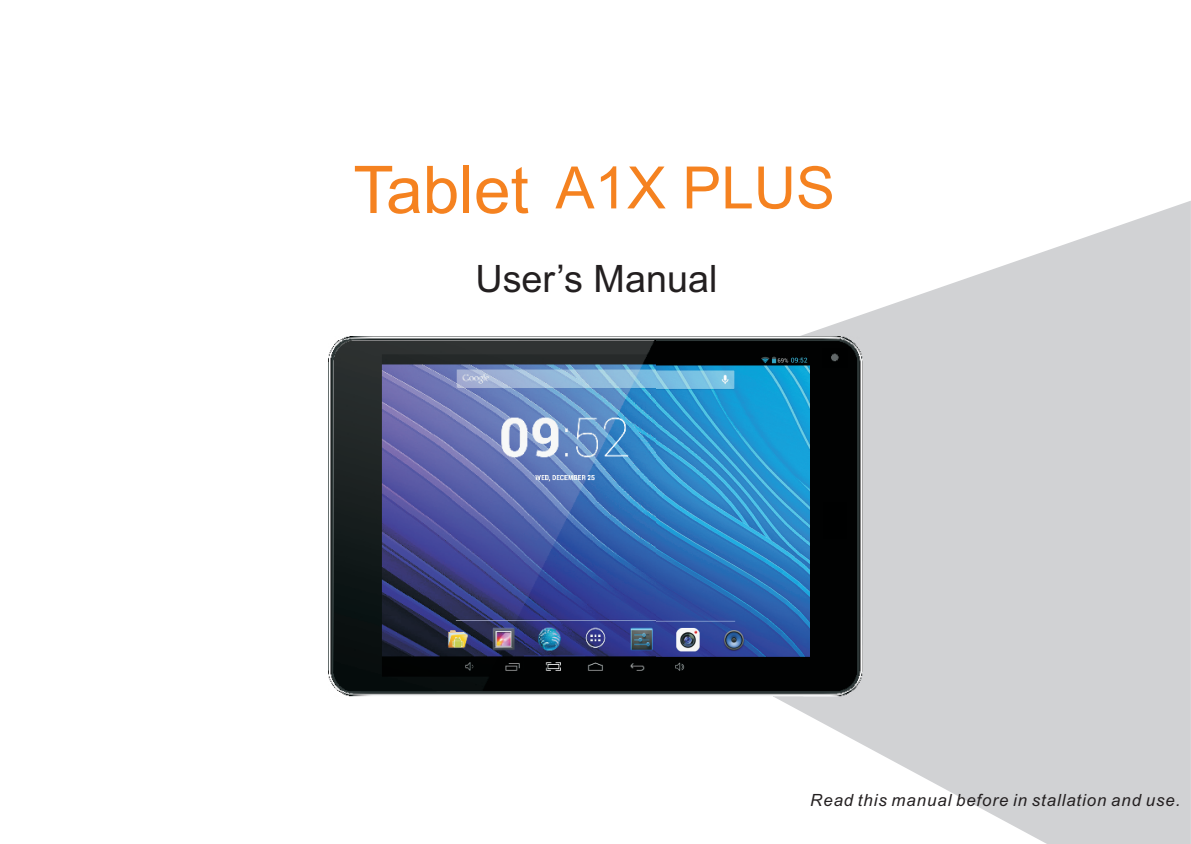
<style>
.page{position:relative;width:1191px;height:844px;background:#fff}
.page>*{position:absolute;margin:0;border:0;box-sizing:border-box;transform-origin:0 0}
.t1{font:58.45px "Arial";color:#f58220}
.t2{font:37.8px "Arial";color:#231f20}
.t3{font:italic 16.8px "Arial";letter-spacing:.055em;color:#231f20}
.s1{font-size:65.8px}
</style>
<div class="page">
<svg style="left:773px;top:201px;width:417px;height:642px;fill:#d1d2d4"></svg>
<img style="left:328px;top:336px;width:534px;height:360px">
<img style="left:655px;top:355px;width:154px;height:321px">
<img style="left:334px;top:341px;width:321px;height:349px">
<h1 class="t1" style="left:353px;top:149px;width:483px"><span class="s1">Tablet</span> A1X PLUS</h1>
<h2 class="t2" style="left:475px;top:264px;width:243px">User’s Manual</h2>
<p class="t3" style="left:810px;top:793px;width:371px">Read this manual before in stallation and use.</p>
</div>
